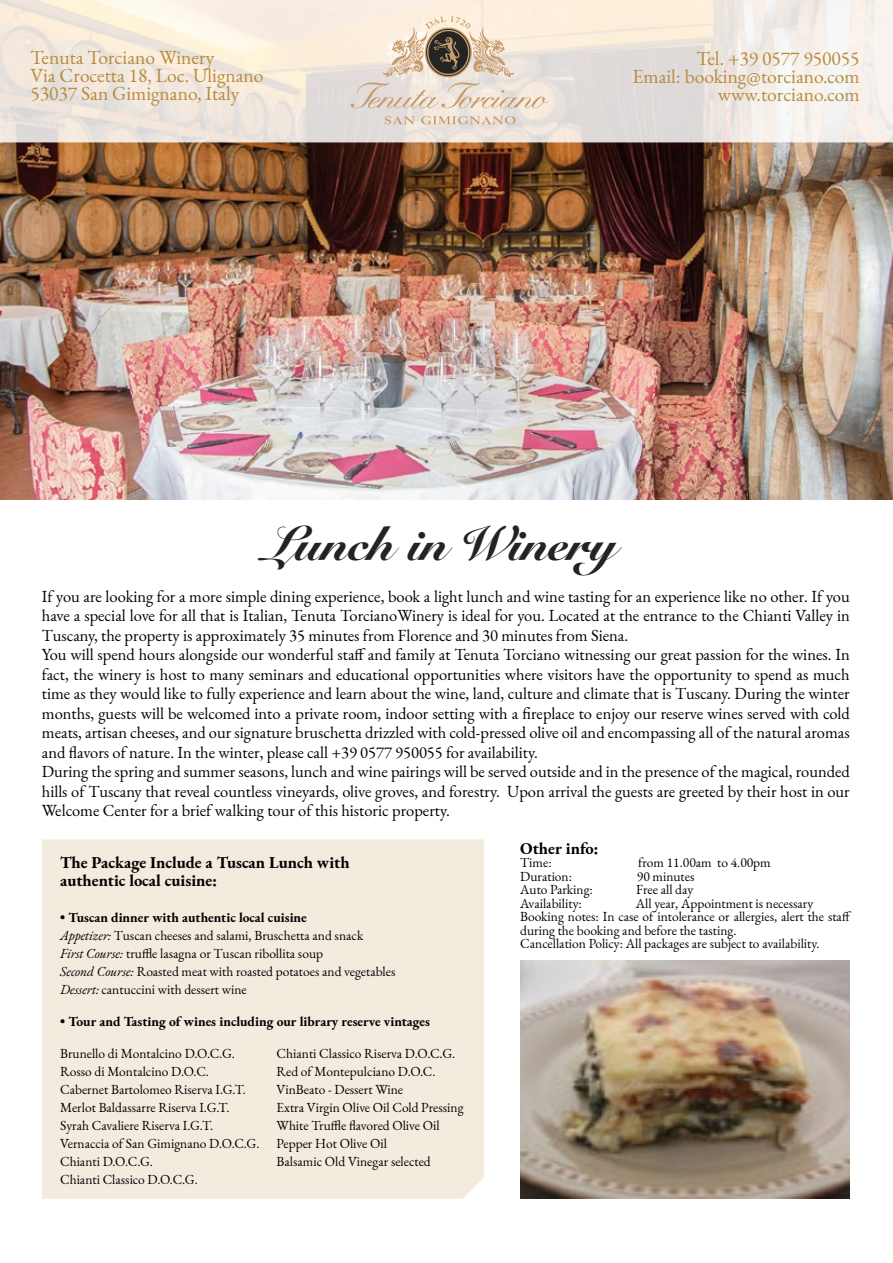
<style>
.page{position:relative;width:893px;height:1263px;background:#fff}
.page>*{position:absolute;margin:0;border:0;box-sizing:border-box;transform-origin:0 0}
.t1{font:48px "Snell Roundhand Black Script";color:#232323}
.t2{font:19.5px/18px "EB Garamond";color:#b78a3c;text-align:right}
.t3{font:16.5px/19.5px "EB Garamond";color:#000}
.t4{font:700 16.5px/18px "EB Garamond";color:#000}
.t5{font:13.5px/18px "EB Garamond";color:#000}
.t6{font:700 13.5px "EB Garamond";color:#000}
.s1{font-weight:700}
.s2{font-style:italic}
</style>
<div class="page">
<img style="left:0;top:142px;width:893px;height:357px">
<img style="left:520px;top:960px;width:330px;height:239px">
<div style="left:42px;top:839px;width:442px;height:360px;background:#f4ebdf"></div>
<svg style="left:0;top:0;width:893px;height:142px;background:#f0e8df"></svg>
<svg style="left:351px;top:16px;width:198px;height:93px;background:#decfc0"></svg>
<svg style="left:385px;top:116px;width:29px;height:9px"></svg>
<svg style="left:420px;top:116px;width:96px;height:9px"></svg>
<p class="t2" style="left:30px;top:49px;width:235px;text-align:left">Tenuta Torciano Winery<br>Via Crocetta 18, Loc. Ulignano<br>53037 San Gimignano, Italy</p>
<p class="t2" style="left:632px;top:50px;width:229px">Tel. +39 0577 950055<br>Email: booking@torciano.com www.torciano.com</p>
<h1 class="t1" style="left:265px;top:515px;width:353px">Lunch in Winery</h1>
<p class="t3" style="left:42px;top:586px;width:809px">If you are looking for a more simple dining experience, book a light lunch and wine tasting for an experience like no other. If you have a special love for all that is Italian, Tenuta TorcianoWinery is ideal for you. Located at the entrance to the Chianti Valley in Tuscany, the property is approximately 35 minutes from Florence and 30 minutes from Siena.<br>You will spend hours alongside our wonderful staff and family at Tenuta Torciano witnessing our great passion for the wines. In fact, the winery is host to many seminars and educational opportunities where visitors have the opportunity to spend as much time as they would like to fully experience and learn about the wine, land, culture and climate that is Tuscany. During the winter months, guests will be welcomed into a private room, indoor setting with a fireplace to enjoy our reserve wines served with cold meats, artisan cheeses, and our signature bruschetta drizzled with cold-pressed olive oil and encompassing all of the natural aromas and flavors of nature. In the winter, please call +39 0577 950055 for availability.<br>During the spring and summer seasons, lunch and wine pairings will be served outside and in the presence of the magical, rounded hills of Tuscany that reveal countless vineyards, olive groves, and forestry. Upon arrival the guests are greeted by their host in our Welcome Center for a brief walking tour of this historic property.</p>
<p class="t4" style="left:60px;top:853px;width:291px">The Package Include a Tuscan Lunch with authentic local cuisine:</p>
<p class="t5" style="left:60px;top:909px;width:337px"><span class="s1">• Tuscan dinner with authentic local cuisine<br></span><span class="s2">Appetizer:</span> Tuscan cheeses and salami, Bruschetta and snack<br><span class="s2">First Course:</span> truffle lasagna or Tuscan ribollita soup<br><span class="s2">Second Course:</span> Roasted meat with roasted potatoes and vegetables <span class="s2">Dessert:</span> cantuccini with dessert wine</p>
<p class="t6" style="left:60px;top:1012px;width:371px">• Tour and Tasting of wines including our library reserve vintages</p>
<p class="t5" style="left:60px;top:1045px;width:201px">Brunello di Montalcino D.O.C.G.<br>Rosso di Montalcino D.O.C.<br>Cabernet Bartolomeo Riserva I.G.T.<br>Merlot Baldassarre Riserva I.G.T.<br>Syrah Cavaliere Riserva I.G.T.<br>Vernaccia of San Gimignano D.O.C.G.<br>Chianti D.O.C.G.<br>Chianti Classico D.O.C.G.</p>
<p class="t5" style="left:277px;top:1045px;width:188px">Chianti Classico Riserva D.O.C.G.<br>Red of Montepulciano D.O.C.<br>VinBeato - Dessert Wine<br>Extra Virgin Olive Oil Cold Pressing<br>White Truffle flavored Olive Oil<br>Pepper Hot Olive Oil<br>Balsamic Old Vinegar selected</p>
<p class="t4" style="left:520px;top:839px;width:80px">Other info:</p>
<p class="t5" style="left:520px;top:854px;width:33px">Time:</p>
<p class="t5" style="left:638px;top:854px;width:134px">from 11.00am to 4.00pm</p>
<p class="t5" style="left:520px;top:867px;width:53px">Duration:</p>
<p class="t5" style="left:637px;top:867px;width:59px">90 minutes</p>
<p class="t5" style="left:520px;top:881px;width:74px">Auto Parking:</p>
<p class="t5" style="left:636px;top:881px;width:59px">Free all day</p>
<p class="t5" style="left:520px;top:894px;width:63px">Availability:</p>
<p class="t5" style="left:520px;top:896px;width:332px;line-height:13.5px;text-indent:116px">All year, Appointment is necessary Booking notes: In case of intolerance or allergies, alert the staff during the booking and before the tasting.<br>Cancellation Policy: All packages are subject to availability.</p>
</div>
